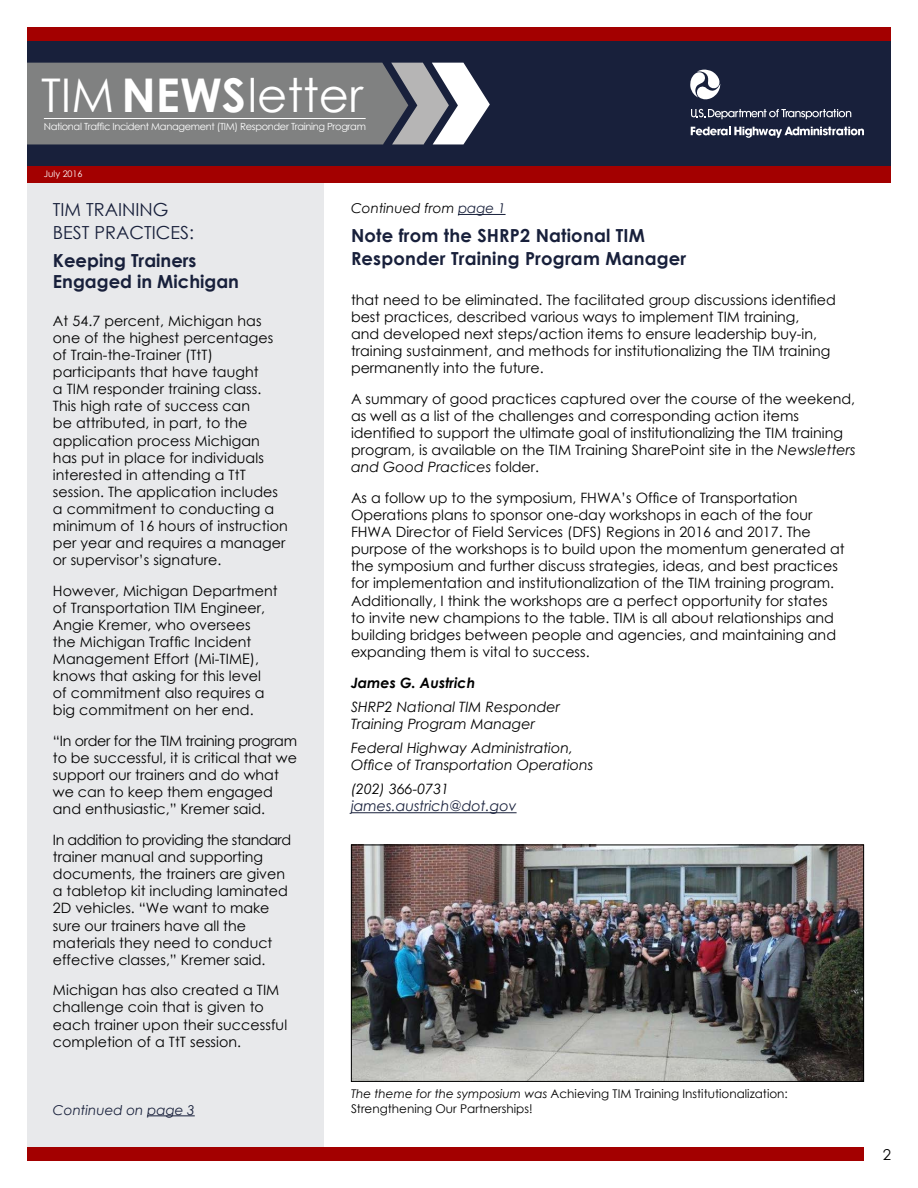
<style>
.page{position:relative;width:918px;height:1188px;background:#fff}
.page>*{position:absolute;margin:0;border:0;box-sizing:border-box;transform-origin:0 0}
.t1{font:46.5px "Century Gothic";color:#fff}
.t2{font:700 18px/22.5px "Century Gothic";letter-spacing:.01em;color:#18203b}
.t3{font:18px/22.5px "Century Gothic";color:#18203b}
.t4{font:15px "Century Gothic";color:#000}
.t5{font:14.25px/17.1px "Century Gothic";color:#000}
.t6{font:italic 14.25px/17.2px "Century Gothic";color:#000}
.t7{font:italic 14.25px "Century Gothic";color:#18203b}
.t8{font:italic 700 14.25px "Century Gothic";color:#000}
.t9{font:italic 13.5px "Century Gothic";color:#000}
.t10{font:italic 13.5px "Century Gothic";color:#18203b}
.t11{font:12px/15px "Century Gothic";color:#000}
.t12{font:9.9px "Century Gothic";letter-spacing:-.035em;color:#fff}
.t13{font:9px "Century Gothic";color:#fff}
.s1{font-weight:700}
.s2{color:#18203b}
.s3{font-style:italic}
</style>
<div class="page">
<div style="left:27px;top:174px;width:297px;height:981px;background:#e8e9eb"></div>
<div style="left:15px;top:32px;width:889px;height:135px;background:#18203b"></div>
<div style="left:27px;top:27px;width:864px;height:14px;background:#a30000"></div>
<svg style="left:27px;top:63px;width:463px;height:81px;background:#858688"></svg>
<hr style="left:44px;top:118px;width:322px;height:1px;background:#fff">
<svg style="left:691px;top:109px;width:160px;height:10px"></svg>
<svg style="left:691px;top:127px;width:173px;height:11px"></svg>
<svg style="left:690px;top:69px;width:31px;height:31px"></svg>
<div style="left:27px;top:1147px;width:837px;height:14px;background:#a30000"></div>
<div style="left:27px;top:166px;width:864px;height:17px;background:#a30000"></div>
<hr style="left:351px;top:812px;width:166px;height:1px;background:#18203b">
<hr style="left:458px;top:214px;width:48px;height:1px;background:#18203b">
<img style="left:353px;top:847px;width:509px;height:233px">
<div style="left:351px;top:845px;width:513px;height:237px;border:1px solid #000"></div>
<hr style="left:147px;top:1115px;width:48px;height:1px;background:#18203b">
<h1 class="t1" style="left:41px;top:63px;width:324px">TIM <span class="s1">NEWS</span>letter</h1>
<p class="t12" style="left:44px;top:119px;width:324px">National Traffic Incident Management (TIM) Responder Training Program</p>
<p class="t13" style="left:44px;top:168px;width:40px">July 2016</p>
<p class="t3" style="left:53px;top:198px;width:143px">TIM TRAINING<br>BEST PRACTICES:</p>
<p class="t2" style="left:53px;top:249px;width:188px;line-height:21.6px">Keeping Trainers<br>Engaged in Michigan</p>
<p class="t5" style="left:53px;top:312px;width:236px">At 54.7 percent, Michigan has one of the highest percentages of Train-the-Trainer (TtT) participants that have taught<br>a TIM responder training class.<br>This high rate of success can<br>be attributed, in part, to the application process Michigan<br>has put in place for individuals interested in attending a TtT session. The application includes a commitment to conducting a minimum of 16 hours of instruction per year and requires a manager or supervisor’s signature.</p>
<p class="t5" style="left:53px;top:582px;width:226px">However, Michigan Department of Transportation TIM Engineer,<br>Angie Kremer, who oversees<br>the Michigan Traffic Incident<br>Management Effort (Mi-TIME), knows that asking for this level of commitment also requires a big commitment on her end.</p>
<p class="t5" style="left:53px;top:732px;width:246px">“In order for the TIM training program to be successful, it is critical that we support our trainers and do what we can to keep them engaged and enthusiastic,” Kremer said.</p>
<p class="t5" style="left:53px;top:831px;width:240px">In addition to providing the standard trainer manual and supporting documents, the trainers are given a tabletop kit including laminated<br>2D vehicles. “We want to make sure our trainers have all the materials they need to conduct effective classes,” Kremer said.</p>
<p class="t5" style="left:53px;top:981px;width:236px">Michigan has also created a TIM challenge coin that is given to each trainer upon their successful completion of a TtT session.</p>
<p class="t10" style="left:53px;top:1100px;width:143px">Continued on page 3</p>
<p class="t9" style="left:351px;top:199px;width:156px">Continued from <span class="s2">page 1</span></p>
<p class="t2" style="left:351px;top:224px;width:337px">Note from the SHRP2 National TIM<br>Responder Training Program Manager</p>
<p class="t5" style="left:351px;top:291px;width:486px">that need to be eliminated. The facilitated group discussions identified best practices, described various ways to implement TIM training,<br>and developed next steps/action items to ensure leadership buy-in, training sustainment, and methods for institutionalizing the TIM training permanently into the future.</p>
<p class="t5" style="left:351px;top:390px;width:506px">A summary of good practices captured over the course of the weekend, as well as a list of the challenges and corresponding action items identified to support the ultimate goal of institutionalizing the TIM training program, is available on the TIM Training SharePoint site in the <span class="s3">Newsletters and Good Practices</span> folder.</p>
<p class="t5" style="left:351px;top:489px;width:495px">As a follow up to the symposium, FHWA’s Office of Transportation Operations plans to sponsor one-day workshops in each of the four FHWA Director of Field Services (DFS) Regions in 2016 and 2017. The purpose of the workshops is to build upon the momentum generated at the symposium and further discuss strategies, ideas, and best practices for implementation and institutionalization of the TIM training program.<br>Additionally, I think the workshops are a perfect opportunity for states to invite new champions to the table. TIM is all about relationships and building bridges between people and agencies, and maintaining and expanding them is vital to success.</p>
<p class="t8" style="left:351px;top:672px;width:126px">James G. Austrich</p>
<p class="t6" style="left:351px;top:698px;width:211px">SHRP2 National TIM Responder<br>Training Program Manager</p>
<p class="t6" style="left:351px;top:739px;width:244px">Federal Highway Administration,<br>Office of Transportation Operations</p>
<p class="t6" style="left:351px;top:780px;width:100px">(202) 366-0731</p>
<p class="t7" style="left:351px;top:796px;width:167px">james.austrich@dot.gov</p>
<p class="t11" style="left:351px;top:1086px;width:438px"><span class="s3">The theme for the symposium was</span> Achieving TIM Training Institutionalization:<br>Strengthening Our Partnerships!</p>
<p class="t4" style="left:883px;top:1144px;width:10px">2</p>
</div>
